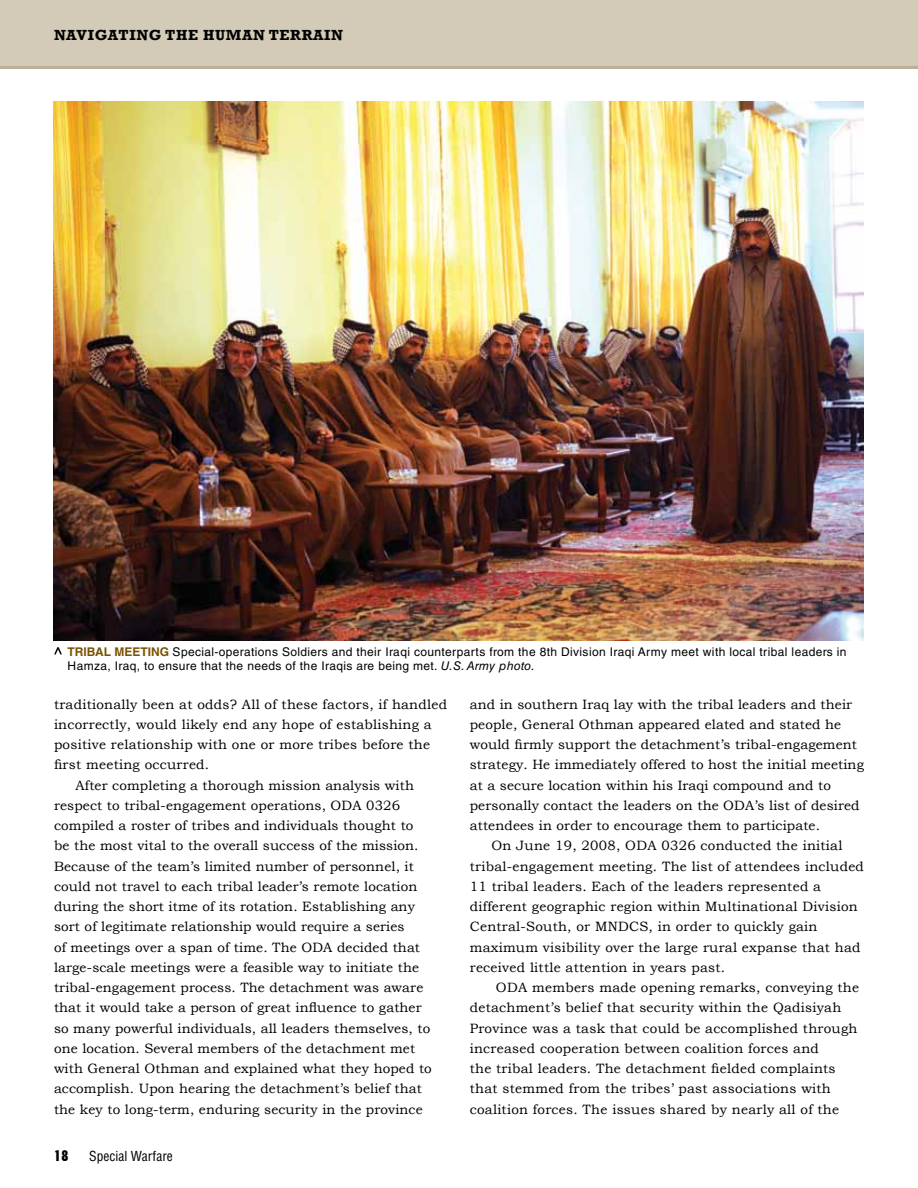
<style>
.page{position:relative;width:918px;height:1188px;background:#fff}
.page>*{position:absolute;margin:0;border:0;box-sizing:border-box;transform-origin:0 0}
.t1{font:700 15px "Rockwell";letter-spacing:.04em;color:#000}
.t2{font:15px "Machine Std";color:#000}
.t3{font:13.5px "Bookman Old Style";letter-spacing:.01em;color:#000}
.t4{font:condensed 13.5px "Helvetica LT Std";color:#000}
.t5{font:12px/14.4px "Helvetica LT Std";letter-spacing:.03em;color:#000}
.s1{font-weight:700;color:#795300}
.s2{font-style:italic}
</style>
<div class="page">
<div style="left:0;top:0;width:918px;height:68px;background:#d3cab7"></div>
<hr style="left:0;top:66px;width:918px;height:3px;background:#b9b098">
<img style="left:54px;top:101px;width:810px;height:539px">
<svg style="left:54px;top:647px;width:8px;height:7px"></svg>
<p class="t1" style="left:54px;top:25px;width:288px">NAVIGATING THE HUMAN TERRAIN</p>
<p class="t5" style="left:68px;top:644px;width:781px"><span class="s1">TRIBAL MEETING</span> Special-operations Soldiers and their Iraqi counterparts from the 8th Division Iraqi Army meet with local tribal leaders in<br>Hamza, Iraq, to ensure that the needs of the Iraqis are being met. <span class="s2">U.S. Army photo.</span></p>
<p class="t3" style="left:54px;top:695px;width:395px">traditionally been at odds? All of these factors, if handled</p>
<p class="t3" style="left:54px;top:716px;width:379px">incorrectly, would likely end any hope of establishing a</p>
<p class="t3" style="left:54px;top:736px;width:378px">positive relationship with one or more tribes before the</p>
<p class="t3" style="left:54px;top:756px;width:157px">first meeting occurred.</p>
<p class="t3" style="left:76px;top:776px;width:340px">After completing a thorough mission analysis with</p>
<p class="t3" style="left:54px;top:797px;width:348px">respect to tribal-engagement operations, ODA 0326</p>
<p class="t3" style="left:54px;top:817px;width:361px">compiled a roster of tribes and individuals thought to</p>
<p class="t3" style="left:54px;top:837px;width:366px">be the most vital to the overall success of the mission.</p>
<p class="t3" style="left:54px;top:857px;width:361px">Because of the team’s limited number of personnel, it</p>
<p class="t3" style="left:54px;top:878px;width:365px">could not travel to each tribal leader’s remote location</p>
<p class="t3" style="left:54px;top:898px;width:362px">during the short itme of its rotation. Establishing any</p>
<p class="t3" style="left:54px;top:918px;width:352px">sort of legitimate relationship would require a series</p>
<p class="t3" style="left:54px;top:938px;width:368px">of meetings over a span of time. The ODA decided that</p>
<p class="t3" style="left:54px;top:959px;width:367px">large-scale meetings were a feasible way to initiate the</p>
<p class="t3" style="left:54px;top:979px;width:371px">tribal-engagement process. The detachment was aware</p>
<p class="t3" style="left:54px;top:999px;width:369px">that it would take a person of great influence to gather</p>
<p class="t3" style="left:54px;top:1019px;width:378px">so many powerful individuals, all leaders themselves, to</p>
<p class="t3" style="left:54px;top:1040px;width:363px">one location. Several members of the detachment met</p>
<p class="t3" style="left:54px;top:1060px;width:379px">with General Othman and explained what they hoped to</p>
<p class="t3" style="left:54px;top:1080px;width:370px">accomplish. Upon hearing the detachment’s belief that</p>
<p class="t3" style="left:54px;top:1100px;width:370px">the key to long-term, enduring security in the province</p>
<p class="t2" style="left:54px;top:1147px;width:16px">18</p>
<p class="t4" style="left:89px;top:1148px;width:85px">Special Warfare</p>
<p class="t3" style="left:470px;top:695px;width:384px">and in southern Iraq lay with the tribal leaders and their</p>
<p class="t3" style="left:470px;top:716px;width:373px">people, General Othman appeared elated and stated he</p>
<p class="t3" style="left:470px;top:736px;width:389px">would firmly support the detachment’s tribal-engagement</p>
<p class="t3" style="left:470px;top:756px;width:396px">strategy. He immediately offered to host the initial meeting</p>
<p class="t3" style="left:470px;top:776px;width:363px">at a secure location within his Iraqi compound and to</p>
<p class="t3" style="left:470px;top:797px;width:391px">personally contact the leaders on the ODA’s list of desired</p>
<p class="t3" style="left:470px;top:817px;width:352px">attendees in order to encourage them to participate.</p>
<p class="t3" style="left:491px;top:837px;width:353px">On June 19, 2008, ODA 0326 conducted the initial</p>
<p class="t3" style="left:470px;top:857px;width:396px">tribal-engagement meeting. The list of attendees included</p>
<p class="t3" style="left:470px;top:878px;width:353px">11 tribal leaders. Each of the leaders represented a</p>
<p class="t3" style="left:470px;top:898px;width:389px">different geographic region within Multinational Division</p>
<p class="t3" style="left:470px;top:918px;width:349px">Central-South, or MNDCS, in order to quickly gain</p>
<p class="t3" style="left:470px;top:938px;width:392px">maximum visibility over the large rural expanse that had</p>
<p class="t3" style="left:470px;top:959px;width:257px">received little attention in years past.</p>
<p class="t3" style="left:496px;top:979px;width:365px">ODA members made opening remarks, conveying the</p>
<p class="t3" style="left:470px;top:999px;width:373px">detachment’s belief that security within the Qadisiyah</p>
<p class="t3" style="left:470px;top:1019px;width:389px">Province was a task that could be accomplished through</p>
<p class="t3" style="left:470px;top:1040px;width:351px">increased cooperation between coalition forces and</p>
<p class="t3" style="left:470px;top:1060px;width:367px">the tribal leaders. The detachment fielded complaints</p>
<p class="t3" style="left:470px;top:1080px;width:362px">that stemmed from the tribes’ past associations with</p>
<p class="t3" style="left:470px;top:1100px;width:371px">coalition forces. The issues shared by nearly all of the</p>
</div>
